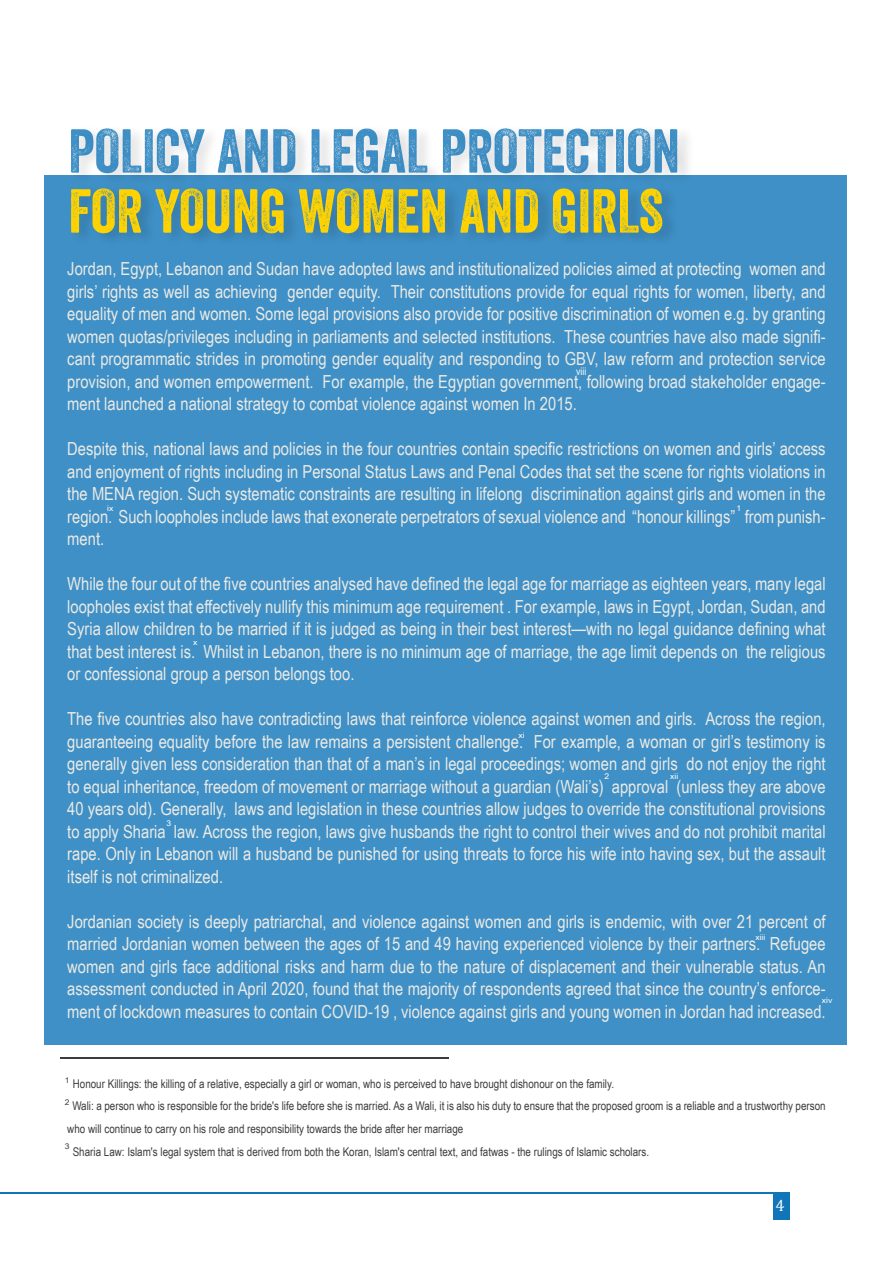
<style>
.page{position:relative;width:893px;height:1263px;background:#fff}
.page>*{position:absolute;margin:0;border:0;box-sizing:border-box;transform-origin:0 0}
.t1{font:60px "Veneer";color:rgb(16 117 185/.8)}
.t2{font:60px "Veneer";color:#ffd301}
.t3{font:18px/22.5px "Arial Narrow";color:#ebeae4;text-align:justify}
.t4{font:16.5px "Cambria";color:#fff}
.t5{font:12px "Arial Narrow";color:#3c3c3b}
.t6{font:10.5px "Arial Narrow";color:#fff}
.t7{font:7.8px "Arial Narrow";color:#fff;scale:1.36 1}
.t8{font:7.8px "Arial Narrow";color:#3c3c3b;scale:1.36 1}
</style>
<div class="page">
<hr style="left:0;top:1193px;width:789px;height:1px;background:#1075b9">
<div style="left:773px;top:1193px;width:16px;height:27px;background:#1075b9"></div>
<div style="left:44px;top:176px;width:802px;height:868px;background:#3f90c7"></div>
<img style="left:64px;top:132px;width:638px;height:107px">
<hr style="left:60px;top:1058px;width:389px;height:1px;background:#3c3c3b">
<h1 class="t1" style="left:68px;top:114px;width:613px">POLICY AND LEGAL PROTECTION</h1>
<h1 class="t2" style="left:68px;top:174px;width:596px">FOR YOUNG WOMEN AND GIRLS</h1>
<p class="t3" style="left:67px;top:257px;width:760px">Jordan, Egypt, Lebanon and Sudan have adopted laws and institutionalized policies aimed at protecting women and girls’ rights as well as achieving gender equity. Their constitutions provide for equal rights for women, liberty, and equality of men and women. Some legal provisions also provide for positive discrimination of women e.g. by granting women quotas/privileges including in parliaments and selected institutions. These countries have also made signifi&shy;cant programmatic strides in promoting gender equality and responding to GBV, law reform and protection service provision, and women empowerment. For example, the Egyptian government, following broad stakeholder engage&shy;ment launched a national strategy to combat violence against women In 2015.</p>
<p class="t3" style="left:67px;top:437px;width:760px">Despite this, national laws and policies in the four countries contain specific restrictions on women and girls’ access and enjoyment of rights including in Personal Status Laws and Penal Codes that set the scene for rights violations in the MENA region. Such systematic constraints are resulting in lifelong discrimination against girls and women in the region. Such loopholes include laws that exonerate perpetrators of sexual violence and “honour killings” from punish&shy;ment.</p>
<p class="t3" style="left:67px;top:572px;width:760px">While the four out of the five countries analysed have defined the legal age for marriage as eighteen years, many legal loopholes exist that effectively nullify this minimum age requirement . For example, laws in Egypt, Jordan, Sudan, and Syria allow children to be married if it is judged as being in their best interest—with no legal guidance defining what that best interest is. Whilst in Lebanon, there is no minimum age of marriage, the age limit depends on the religious or confessional group a person belongs too.</p>
<p class="t3" style="left:67px;top:707px;width:760px">The five countries also have contradicting laws that reinforce violence against women and girls. Across the region, guaranteeing equality before the law remains a persistent challenge. For example, a woman or girl’s testimony is generally given less consideration than that of a man’s in legal proceedings; women and girls do not enjoy the right to equal inheritance, freedom of movement or marriage without a guardian (Wali’s) approval (unless they are above 40 years old). Generally, laws and legislation in these countries allow judges to override the constitutional provisions to apply Sharia law. Across the region, laws give husbands the right to control their wives and do not prohibit marital rape. Only in Lebanon will a husband be punished for using threats to force his wife into having sex, but the assault itself is not criminalized.</p>
<p class="t3" style="left:67px;top:909px;width:760px">Jordanian society is deeply patriarchal, and violence against women and girls is endemic, with over 21 percent of married Jordanian women between the ages of 15 and 49 having experienced violence by their partners. Refugee women and girls face additional risks and harm due to the nature of displacement and their vulnerable status. An assessment conducted in April 2020, found that the majority of respondents agreed that since the country’s enforce&shy;ment of lockdown measures to contain COVID-19 , violence against girls and young women in Jordan had increased.</p>
<p class="t6" style="left:576px;top:363px;width:12px">viii</p>
<p class="t7" style="left:107px;top:502px;width:6px">ix</p>
<p class="t7" style="left:736px;top:502px;width:5px">1</p>
<p class="t7" style="left:193px;top:636px;width:5px">x</p>
<p class="t7" style="left:518px;top:729px;width:6px">xi</p>
<p class="t7" style="left:604px;top:771px;width:5px">2</p>
<p class="t7" style="left:670px;top:771px;width:7px">xii</p>
<p class="t7" style="left:166px;top:817px;width:5px">3</p>
<p class="t7" style="left:755px;top:932px;width:9px">xiii</p>
<p class="t7" style="left:822px;top:995px;width:9px">xiv</p>
<p class="t8" style="left:65px;top:1074px;width:5px">1</p>
<p class="t8" style="left:65px;top:1096px;width:5px">2</p>
<p class="t8" style="left:65px;top:1141px;width:5px">3</p>
<p class="t5" style="left:73px;top:1075px;width:543px">Honour Killings: the killing of a relative, especially a girl or woman, who is perceived to have brought dishonour on the family.</p>
<p class="t5" style="left:72px;top:1097px;width:755px">Wali: a person who is responsible for the bride's life before she is married. As a Wali, it is also his duty to ensure that the proposed groom is a reliable and a trustworthy person</p>
<p class="t5" style="left:67px;top:1120px;width:397px">who will continue to carry on his role and responsibility towards the bride after her marriage</p>
<p class="t5" style="left:73px;top:1142px;width:578px">Sharia Law: Islam's legal system that is derived from both the Koran, Islam's central text, and fatwas - the rulings of Islamic scholars.</p>
<p class="t4" style="left:775px;top:1195px;width:11px">4</p>
</div>
